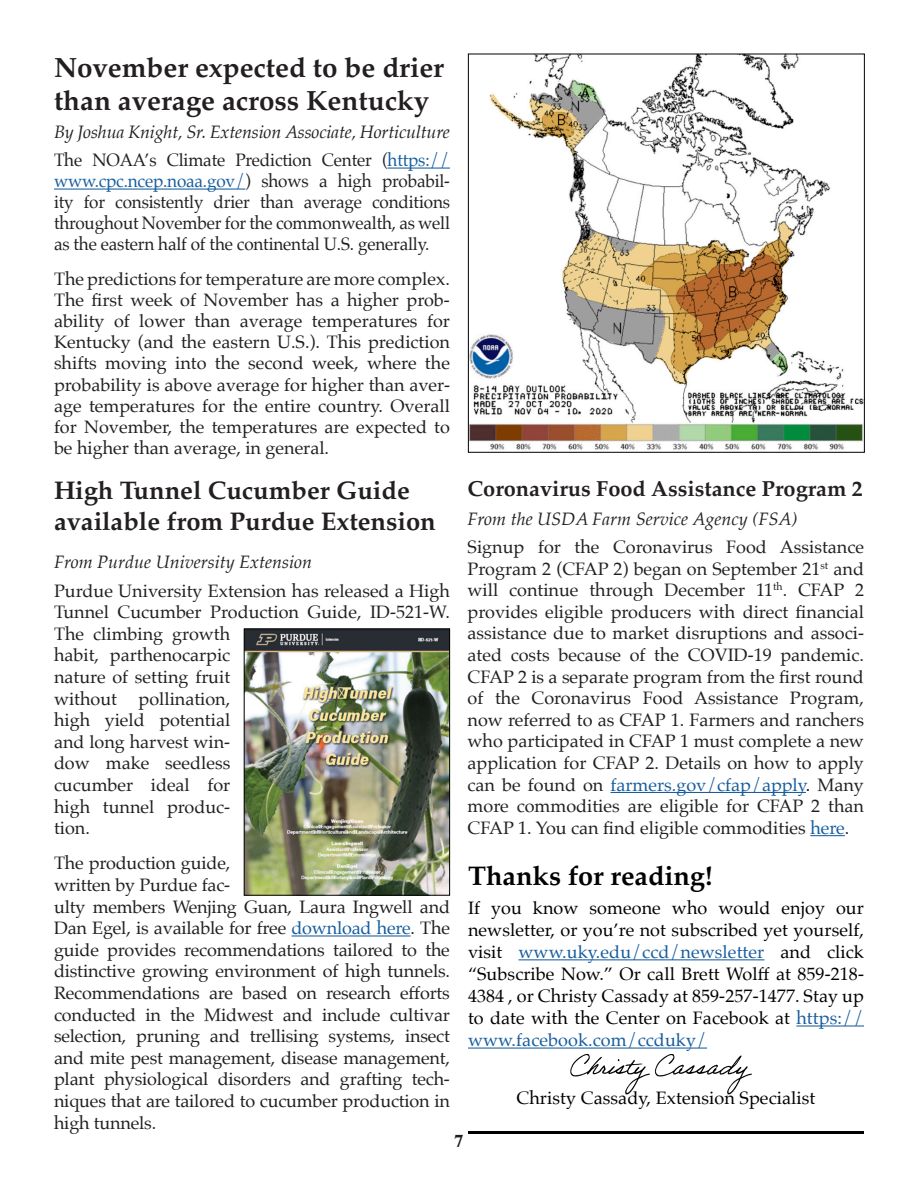
<style>
.page{position:relative;width:918px;height:1188px;background:#fff}
.page>*{position:absolute;margin:0;border:0;box-sizing:border-box;transform-origin:0 0}
.t1{font:700 27.75px "Palatino";color:#231f20}
.t2{font:700 27px "Palatino";color:#000}
.t3{font:700 25.5px "Palatino";color:#231f20}
.t4{font:700 21.75px "Palatino";color:#231f20}
.t5{font:18px/21.6px "Palatino";letter-spacing:-.01em;color:#231f20;text-align:justify}
.t6{font:18px/22px "Palatino";letter-spacing:.005em;color:#000;text-align:justify}
.t7{font:18px/21px "Palatino";letter-spacing:-.01em;color:#231f20;text-align:justify;scale:.95 1}
.t8{font:italic 18px "Palatino";color:#231f20}
.t9{font:700 18px "Times";color:#231f20}
.s1{color:#175d9e}
.s2{color:#000}
</style>
<div class="page">
<hr style="left:519px;top:959px;width:245px;height:1px;background:#175d9e">
<hr style="left:796px;top:1025px;width:68px;height:2px;background:#175d9e">
<hr style="left:468px;top:1048px;width:239px;height:1px;background:#175d9e">
<hr style="left:468px;top:1131px;width:396px;height:3px;background:#000">
<hr style="left:388px;top:168px;width:62px;height:1px;background:#175d9e">
<hr style="left:54px;top:189px;width:191px;height:1px;background:#175d9e">
<img style="left:470px;top:56px;width:393px;height:394px">
<img style="left:246px;top:631px;width:202px;height:263px">
<div style="left:244px;top:629px;width:206px;height:267px;border:1px solid #000"></div>
<hr style="left:291px;top:935px;width:120px;height:2px;background:#175d9e">
<hr style="left:611px;top:792px;width:195px;height:1px;background:#175d9e">
<hr style="left:810px;top:835px;width:35px;height:1px;background:#175d9e">
<img style="left:569px;top:1047px;width:183px;height:48px">
<p class="t1" style="left:54px;top:44px;width:392px">November expected to be drier</p>
<p class="t1" style="left:54px;top:77px;width:377px">than average across Kentucky</p>
<p class="t8" style="left:54px;top:117px;width:397px">By Joshua Knight, Sr. Extension Associate, Horticulture</p>
<p class="t7" style="left:54px;top:150px;width:418px">The NOAA’s Climate Prediction Center (<span class="s1">https:// www.cpc.ncep.noaa.gov/</span>) shows a high probabil&shy;ity for consistently drier than average conditions throughout November for the commonwealth, as well as the eastern half of the continental U.S. generally.</p>
<p class="t5" style="left:54px;top:268px;width:398px;line-height:21.1px">The predictions for temperature are more complex.<br>The first week of November has a higher prob&shy;ability of lower than average temperatures for Kentucky (and the eastern U.S.). This prediction shifts moving into the second week, where the probability is above average for higher than aver&shy;age temperatures for the entire country. Overall for November, the temperatures are expected to be higher than average, in general.</p>
<p class="t4" style="left:468px;top:470px;width:397px">Coronavirus Food Assistance Program 2</p>
<p class="t8" style="left:468px;top:503px;width:331px">From the USDA Farm Service Agency (FSA)</p>
<p class="t5" style="left:468px;top:536px;width:398px">Signup for the Coronavirus Food Assistance Program 2 (CFAP 2) began on September 21<sup>st</sup> and will continue through December 11<sup>th</sup>. CFAP 2 provides eligible producers with direct financial assistance due to market disruptions and associ&shy;ated costs because of the COVID-19 pandemic.<br>CFAP 2 is a separate program from the first round of the Coronavirus Food Assistance Program, now referred to as CFAP 1. Farmers and ranchers who participated in CFAP 1 must complete a new application for CFAP 2. Details on how to apply can be found on <span class="s1">farmers.gov/cfap/apply</span><span class="s2">.</span> Many more commodities are eligible for CFAP 2 than CFAP 1. You can find eligible commodities <span class="s1">here</span>.</p>
<p class="t3" style="left:54px;top:469px;width:357px">High Tunnel Cucumber Guide</p>
<p class="t3" style="left:54px;top:500px;width:383px">available from Purdue Extension</p>
<p class="t8" style="left:54px;top:547px;width:260px">From Purdue University Extension</p>
<p class="t5" style="left:54px;top:580px;width:397px;text-align:left">Purdue University Extension has released a High<br>Tunnel Cucumber Production Guide, ID-521-W.<br>The climbing growth<br>habit, parthenocarpic<br>nature of setting fruit<br>without pollination,<br>high yield potential<br>and long harvest win-<br>dow make seedless<br>cucumber ideal for<br>high tunnel produc-<br>tion.</p>
<p class="t5" style="left:54px;top:852px;width:398px;text-align:left">The production guide,<br>written by Purdue fac-<br>ulty members Wenjing Guan, Laura Ingwell and Dan Egel, is available for free <span class="s1">download here</span>. The guide provides recommendations tailored to the distinctive growing environment of high tunnels.<br>Recommendations are based on research efforts conducted in the Midwest and include cultivar selection, pruning and trellising systems, insect and mite pest management, disease management, plant physiological disorders and grafting tech&shy;niques that are tailored to cucumber production in high tunnels.</p>
<p class="t2" style="left:468px;top:853px;width:246px">Thanks for reading!</p>
<p class="t6" style="left:468px;top:897px;width:398px">If you know someone who would enjoy our newsletter, or you’re not subscribed yet yourself, visit <span class="s1">www.uky.edu/ccd/newsletter</span> and click “Subscribe Now.” Or call Brett Wolff at 859-218- 4384 , or Christy Cassady at 859-257-1477. Stay up to date with the Center on Facebook at <span class="s1">https:// www.facebook.com/ccduky/</span></p>
<p class="t6" style="left:517px;top:1087px;width:300px">Christy Cassady, Extension Specialist</p>
<p class="t9" style="left:454px;top:1124px;width:10px">7</p>
</div>
